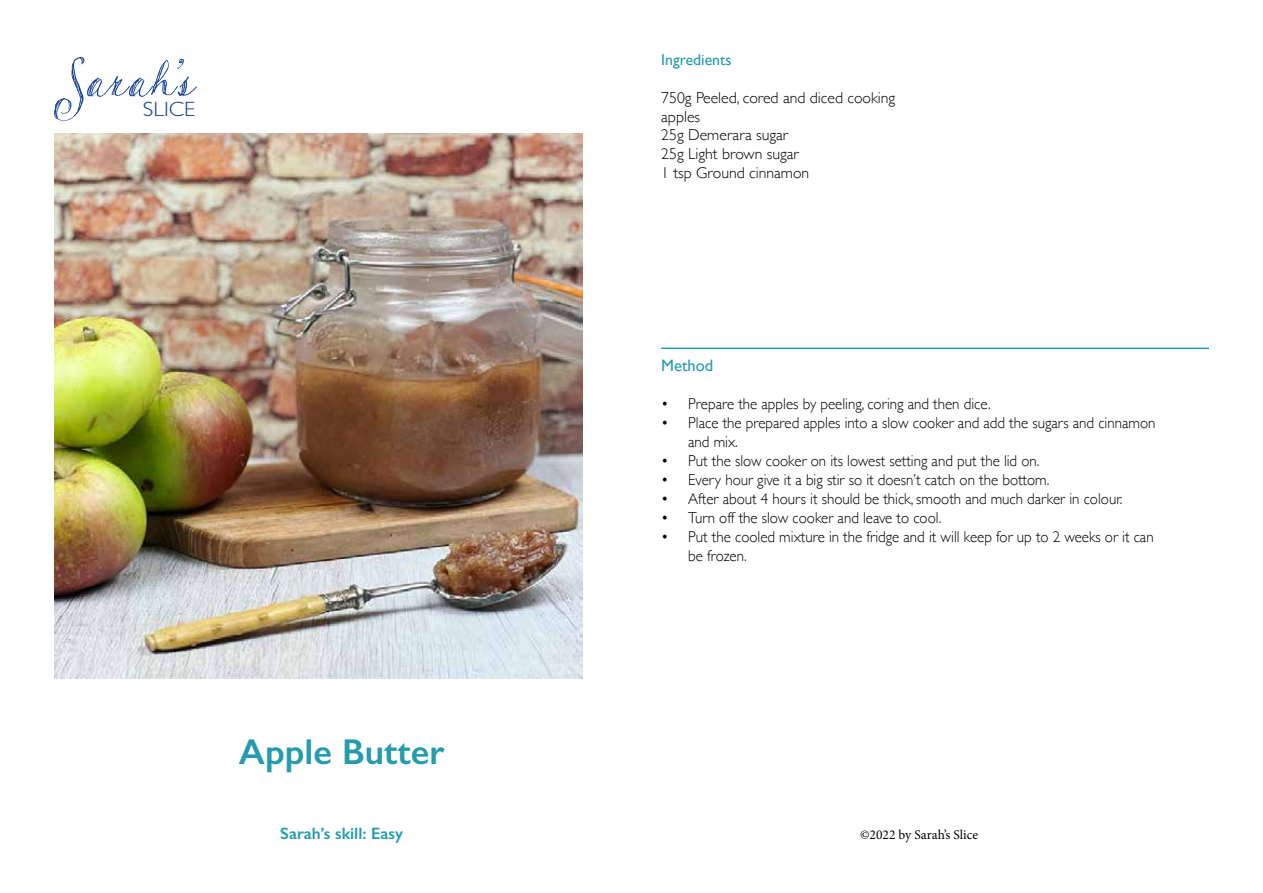
<style>
.page{position:relative;width:1263px;height:893px;background:#fff}
.page>*{position:absolute;margin:0;border:0;box-sizing:border-box;transform-origin:0 0}
.t1{font:600 36px "Gill Sans";color:#249cad}
.t2{font:300 20.7px "Gill Sans";color:#164194;scale:1.09 1}
.t3{font:600 16.5px "Gill Sans";color:#249cad}
.t4{font:16.5px "Gill Sans";color:#249cad}
.t5{font:300 15.75px/18.9px "Gill Sans";color:#000;scale:.95 1}
.t6{font:300 15.75px/18.9px "Gill Sans";color:#000}
.t7{font:15.75px "Gill Sans";color:#249cad}
.t8{font:13.5px "Minion Pro";color:#000}
</style>
<div class="page">
<img style="left:54px;top:134px;width:529px;height:544px">
<svg style="left:54px;top:57px;width:143px;height:64px"></svg>
<hr style="left:661px;top:348px;width:548px;height:1px;background:#249cad">
<h2 class="t2" style="left:143px;top:93px;width:50px">SLICE</h2>
<h1 class="t1" style="left:239px;top:730px;width:207px">Apple Butter</h1>
<p class="t3" style="left:280px;top:823px;width:124px">Sarah’s skill: Easy</p>
<p class="t7" style="left:661px;top:50px;width:72px">Ingredients</p>
<p class="t6" style="left:661px;top:87px;width:235px">750g Peeled, cored and diced cooking apples<br>25g Demerara sugar<br>25g Light brown sugar<br>1 tsp Ground cinnamon</p>
<p class="t4" style="left:661px;top:355px;width:54px">Method</p>
<p class="t5" style="left:661px;top:394px;width:348px">• Prepare the apples by peeling, coring and then dice.</p>
<p class="t5" style="left:688px;top:413px;width:493px;text-indent:-27px">• Place the prepared apples into a slow cooker and add the sugars and cinnamon and mix.</p>
<p class="t5" style="left:661px;top:451px;width:400px">• Put the slow cooker on its lowest setting and put the lid on.</p>
<p class="t5" style="left:661px;top:470px;width:410px">• Every hour give it a big stir so it doesn’t catch on the bottom.</p>
<p class="t5" style="left:661px;top:489px;width:487px">• After about 4 hours it should be thick, smooth and much darker in colour.</p>
<p class="t5" style="left:661px;top:507px;width:296px">• Turn off the slow cooker and leave to cool.</p>
<p class="t5" style="left:688px;top:526px;width:491px;text-indent:-27px">• Put the cooled mixture in the fridge and it will keep for up to 2 weeks or it can be frozen.</p>
<p class="t8" style="left:860px;top:825px;width:120px">©2022 by Sarah’s Slice</p>
</div>
